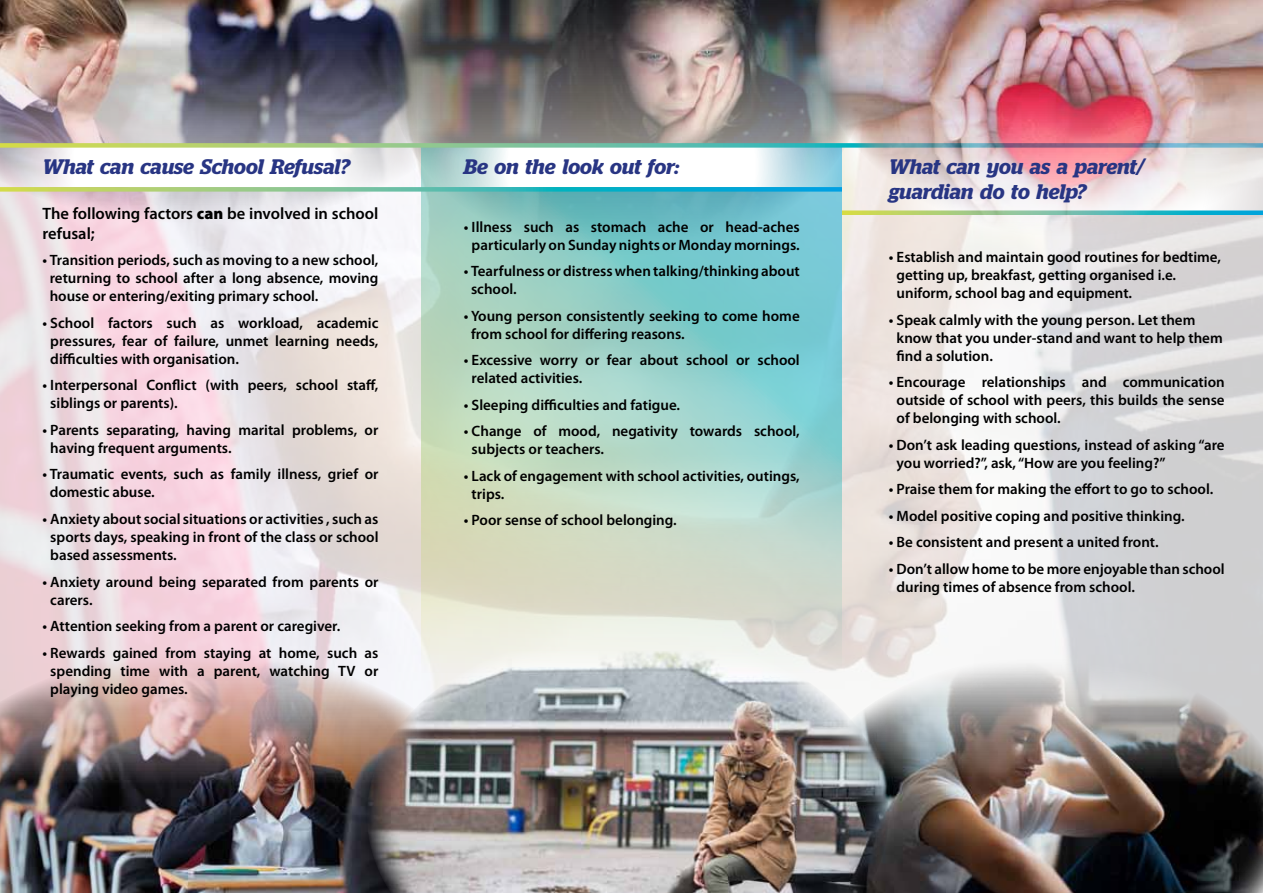
<style>
.page{position:relative;width:1263px;height:893px;background:#fff}
.page>*{position:absolute;margin:0;border:0;box-sizing:border-box;transform-origin:0 0}
.t1{font:italic 600 21px/25.2px "Stag";letter-spacing:-.005em;color:#283583}
.t2{font:600 16.5px/19.8px "Myriad Pro";color:#000}
.t3{font:600 15px/18px "Myriad Pro";color:#000}
.s1{font-weight:900}
</style>
<div class="page">
<img style="left:0;top:651px;width:367px;height:242px">
<img style="left:889px;top:656px;width:374px;height:237px">
<img style="left:0;top:0;width:388px;height:225px">
<img style="left:388px;top:0;width:479px;height:259px">
<img style="left:367px;top:651px;width:522px;height:242px">
<svg style="left:0;top:148px;width:421px;height:39px"></svg>
<svg style="left:421px;top:192px;width:421px;height:481px;background:#b0d5cb"></svg>
<svg style="left:421px;top:148px;width:394px;height:39px"></svg>
<svg style="left:0;top:143px;width:815px;height:5px;background:#95c990"></svg>
<svg style="left:0;top:187px;width:815px;height:5px;background:#63bea5"></svg>
<img style="left:815px;top:0;width:448px;height:238px">
<h1 class="t1" style="left:43px;top:154px;width:309px">What can cause School Refusal?</h1>
<p class="t2" style="left:43px;top:203px;width:337px">The following factors <span class="s1">can</span> be involved in school refusal;</p>
<p class="t3" style="left:50px;top:251px;width:330px;text-align:justify;text-indent:-7px">• Transition periods, such as moving to a new school, returning to school after a long absence, moving house or entering/exiting primary school.</p>
<p class="t3" style="left:50px;top:314px;width:330px;text-align:justify;text-indent:-8px">• School factors such as workload, academic pressures, fear of failure, unmet learning needs, difficulties with organisation.</p>
<p class="t3" style="left:50px;top:376px;width:330px;text-indent:-8px">• Interpersonal Conflict (with peers, school staff, siblings or parents).</p>
<p class="t3" style="left:50px;top:421px;width:330px;text-indent:-8px">• Parents separating, having marital problems, or having frequent arguments.</p>
<p class="t3" style="left:50px;top:465px;width:330px;text-indent:-7px">• Traumatic events, such as family illness, grief or domestic abuse.</p>
<p class="t3" style="left:50px;top:510px;width:330px;text-align:justify;text-indent:-8px">• Anxiety about social situations or activities , such as sports days, speaking in front of the class or school based assessments.</p>
<p class="t3" style="left:50px;top:572px;width:330px;text-indent:-8px">• Anxiety around being separated from parents or carers.</p>
<p class="t3" style="left:43px;top:617px;width:299px">• Attention seeking from a parent or caregiver.</p>
<p class="t3" style="left:50px;top:643px;width:330px;text-align:justify;text-indent:-8px">• Rewards gained from staying at home, such as spending time with a parent, watching TV or playing video games.</p>
<h1 class="t1" style="left:464px;top:154px;width:217px">Be on the look out for:</h1>
<p class="t3" style="left:464px;top:217px;width:337px;text-align:center">• Illness such as stomach ache or head-aches particularly on Sunday nights or Monday mornings.</p>
<p class="t3" style="left:471px;top:262px;width:330px;text-indent:-7px">• Tearfulness or distress when talking/thinking about school.</p>
<p class="t3" style="left:471px;top:306px;width:330px;text-indent:-7px">• Young person consistently seeking to come home from school for differing reasons.</p>
<p class="t3" style="left:472px;top:351px;width:330px;text-indent:-8px">• Excessive worry or fear about school or school related activities.</p>
<p class="t3" style="left:464px;top:395px;width:218px">• Sleeping difficulties and fatigue.</p>
<p class="t3" style="left:472px;top:422px;width:330px;text-indent:-8px">• Change of mood, negativity towards school, subjects or teachers.</p>
<p class="t3" style="left:472px;top:466px;width:330px;text-indent:-8px">• Lack of engagement with school activities, outings, trips.</p>
<p class="t3" style="left:464px;top:511px;width:214px">• Poor sense of school belonging.</p>
<h1 class="t1" style="left:889px;top:154px;width:257px">What can you as a parent/ guardian do to help?</h1>
<p class="t3" style="left:896px;top:248px;width:326px;text-indent:-8px">• Establish and maintain good routines for bedtime, getting up, breakfast, getting organised i.e. uniform, school bag and equipment.</p>
<p class="t3" style="left:896px;top:310px;width:328px;text-indent:-8px">• Speak calmly with the young person. Let them know that you under-stand and want to help them find a solution.</p>
<p class="t3" style="left:896px;top:373px;width:330px;text-align:justify;text-indent:-8px">• Encourage relationships and communication outside of school with peers, this builds the sense of belonging with school.</p>
<p class="t3" style="left:896px;top:435px;width:330px;text-indent:-8px">• Don’t ask leading questions, instead of asking “are you worried?”, ask, “How are you feeling?”</p>
<p class="t3" style="left:889px;top:480px;width:326px">• Praise them for making the effort to go to school.</p>
<p class="t3" style="left:889px;top:506px;width:297px">• Model positive coping and positive thinking.</p>
<p class="t3" style="left:889px;top:533px;width:271px">• Be consistent and present a united front.</p>
<p class="t3" style="left:896px;top:559px;width:330px;text-indent:-8px">• Don’t allow home to be more enjoyable than school during times of absence from school.</p>
</div>
